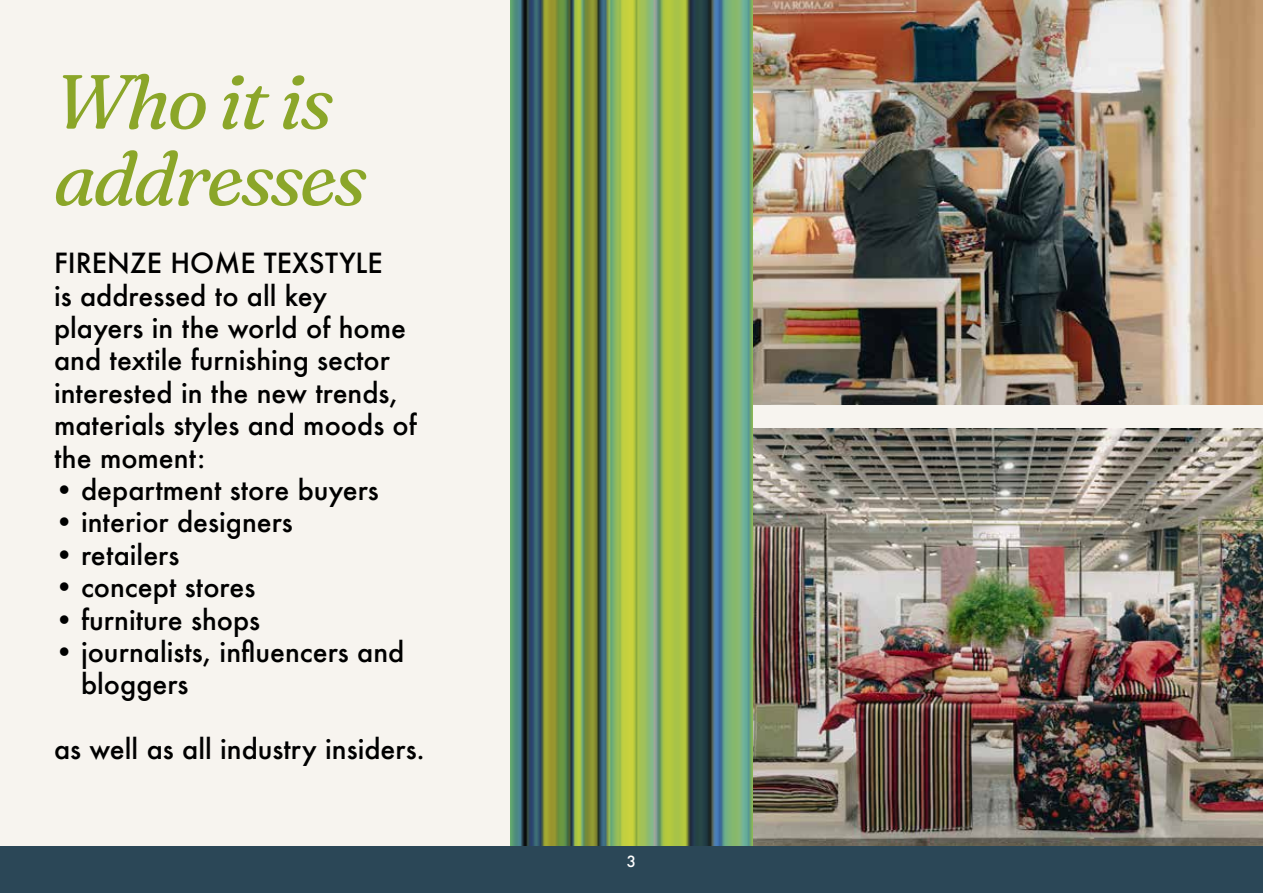
<style>
.page{position:relative;width:1263px;height:893px;background:#fff}
.page>*{position:absolute;margin:0;border:0;box-sizing:border-box;transform-origin:0 0}
.t1{font:italic 900 76.5px/76.5px "Fraunces 9 pt";letter-spacing:-.04em;color:#8ba629}
.t2{font:500 27px/32.4px "Futura";color:#000}
.t3{font:500 15px "Futura";color:#fff}
</style>
<div class="page">
<div style="left:0;top:0;width:1263px;height:880px;background:#f7f4ef"></div>
<img style="left:753px;top:0;width:510px;height:405px">
<img style="left:753px;top:429px;width:510px;height:417px">
<img style="left:510px;top:0;width:243px;height:846px">
<div style="left:0;top:846px;width:1263px;height:47px;background:#2b4757"></div>
<h1 class="t1" style="left:54px;top:58px;width:314px">Who it is addresses</h1>
<p class="t2" style="left:54px;top:247px;width:364px">FIRENZE HOME TEXSTYLE<br>is addressed to all key players in the world of home and textile furnishing sector interested in the new trends, materials styles and moods of the moment:</p>
<p class="t2" style="left:54px;top:473px;width:326px">• department store buyers</p>
<p class="t2" style="left:54px;top:506px;width:240px">• interior designers</p>
<p class="t2" style="left:54px;top:538px;width:127px">• retailers</p>
<p class="t2" style="left:54px;top:571px;width:203px">• concept stores</p>
<p class="t2" style="left:54px;top:603px;width:208px">• furniture shops</p>
<p class="t2" style="left:81px;top:635px;width:325px;text-indent:-27px">• journalists, influencers and bloggers</p>
<p class="t2" style="left:54px;top:733px;width:372px">as well as all industry insiders.</p>
<p class="t3" style="left:627px;top:851px;width:11px">3</p>
</div>
